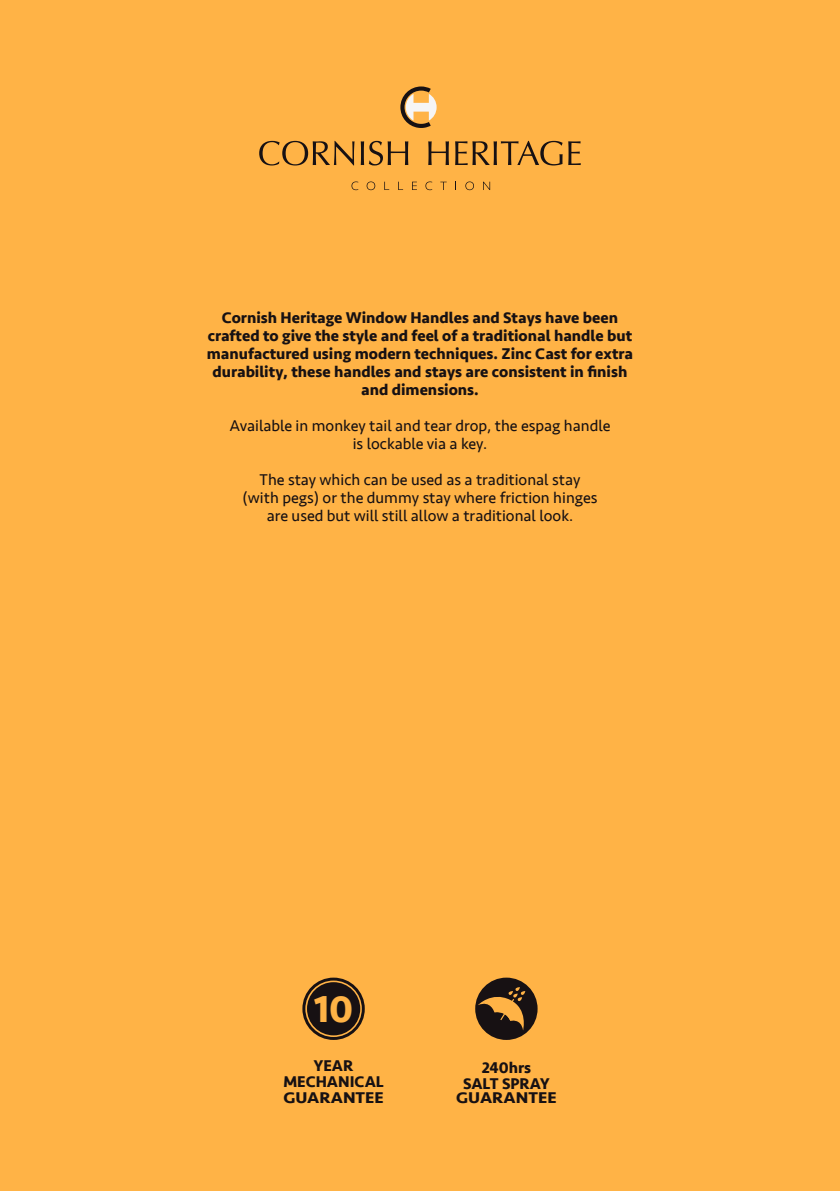
<style>
.page{position:relative;width:840px;height:1191px;background:#fff}
.page>*{position:absolute;margin:0;border:0;box-sizing:border-box;transform-origin:0 0}
.t1{font:700 38.6px "Seravek";color:#ffb346}
.t2{font:700 16px/18px "Seravek";color:#171113;text-align:center}
.t3{font:16px/18px "Seravek";color:#171113;text-align:center}
.t4{font:700 16px "Seravek";color:#171113;scale:1.09 1}
</style>
<div class="page">
<div style="left:0;top:0;width:839px;height:1191px;background:#ffb346"></div>
<svg style="left:259px;top:141px;width:95px;height:24px"></svg>
<svg style="left:360px;top:141px;width:48px;height:24px"></svg>
<svg style="left:428px;top:141px;width:20px;height:24px"></svg>
<svg style="left:455px;top:141px;width:107px;height:24px"></svg>
<svg style="left:568px;top:141px;width:12px;height:24px"></svg>
<svg style="left:400px;top:86px;width:36px;height:42px"></svg>
<svg style="left:351px;top:181px;width:7px;height:9px"></svg>
<svg style="left:366px;top:181px;width:9px;height:9px"></svg>
<svg style="left:384px;top:182px;width:5px;height:8px"></svg>
<svg style="left:398px;top:182px;width:5px;height:8px"></svg>
<svg style="left:412px;top:182px;width:4px;height:8px"></svg>
<svg style="left:425px;top:181px;width:7px;height:9px"></svg>
<svg style="left:440px;top:182px;width:6px;height:8px"></svg>
<svg style="left:465px;top:181px;width:8px;height:9px"></svg>
<svg style="left:483px;top:182px;width:7px;height:8px"></svg>
<div style="left:302px;top:977px;width:62px;height:63px;border:3px solid #171113;border-radius:50%"></div>
<div style="left:307px;top:982px;width:53px;height:53px;background:#171113;border-radius:50%"></div>
<div style="left:475px;top:977px;width:62px;height:63px;background:#171113;border-radius:50%"></div>
<svg style="left:477px;top:987px;width:49px;height:43px"></svg>
<p class="t2" style="left:207px;top:309px;width:427px">Cornish Heritage Window Handles and Stays have been crafted to give the style and feel of a traditional handle but manufactured using modern techniques. Zinc Cast for extra durability, these handles and stays are consistent in finish and dimensions.</p>
<p class="t3" style="left:229px;top:417px;width:382px">Available in monkey tail and tear drop, the espag handle is lockable via a key.</p>
<p class="t3" style="left:242px;top:471px;width:356px">The stay which can be used as a traditional stay (with pegs) or the dummy stay where friction hinges are used but will still allow a traditional look.</p>
<h1 class="t1" style="left:314px;top:978px;width:41px">10</h1>
<p class="t2" style="left:283px;top:1057px;width:102px;line-height:16px">YEAR<br>MECHANICAL<br>GUARANTEE</p>
<p class="t2" style="left:462px;top:1059px;width:88px;line-height:16px">240hrs<br>SALT SPRAY</p>
<p class="t4" style="left:456px;top:1084px;width:94px">GUARANTEE</p>
</div>
